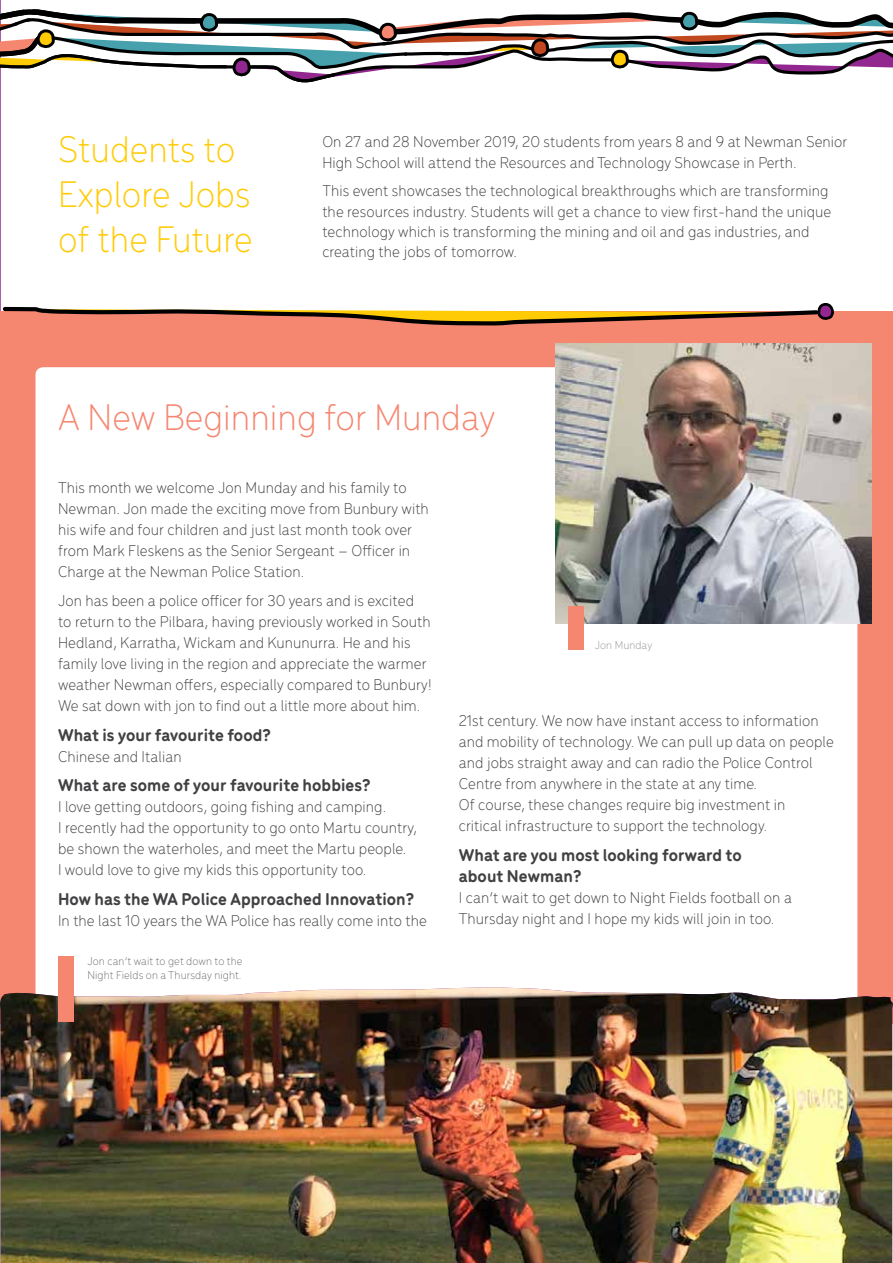
<style>
.page{position:relative;width:893px;height:1263px;background:#fff}
.page>*{position:absolute;margin:0;border:0;box-sizing:border-box;transform-origin:0 0}
.t1{font:300 39px/45px "Menco";color:#ffcb05}
.t2{font:300 39px "Menco";color:#f58670}
.t3{font:700 18px/21px "Menco";letter-spacing:.005em;color:#414042}
.t4{font:300 16.5px/21px "Menco";letter-spacing:.005em;color:#414042}
.t5{font:300 12px/14.2px "Menco";letter-spacing:.005em;color:#6d6e71}
.t6{font:300 12px "Menco";letter-spacing:.005em;color:#939598}
</style>
<div class="page">
<div style="left:0;top:311px;width:893px;height:713px;background:#f58670"></div>
<div style="left:35px;top:366px;width:823px;height:673px;background:#fff;border-radius:9px"></div>
<img style="left:0;top:987px;width:893px;height:276px">
<div style="left:58px;top:956px;width:15px;height:65px;background:#f58670"></div>
<img style="left:555px;top:435px;width:317px;height:189px">
<svg style="left:0;top:0;width:893px;height:435px"></svg>
<div style="left:568px;top:606px;width:15px;height:44px;background:#f58670"></div>
<h1 class="t1" style="left:58px;top:125px;width:196px">Students to<br>Explore Jobs of the Future</h1>
<p class="t4" style="left:322px;top:131px;width:527px;line-height:20.2px">On 27 and 28 November 2019, 20 students from years 8 and 9 at Newman Senior<br>High School will attend the Resources and Technology Showcase in Perth.</p>
<p class="t4" style="left:322px;top:180px;width:510px;line-height:20.2px">This event showcases the technological breakthroughs which are transforming the resources industry. Students will get a chance to view first-hand the unique technology which is transforming the mining and oil and gas industries, and creating the jobs of tomorrow.</p>
<h1 class="t2" style="left:58px;top:391px;width:439px">A New Beginning for Munday</h1>
<p class="t4" style="left:58px;top:476px;width:372px">This month we welcome Jon Munday and his family to Newman. Jon made the exciting move from Bunbury with his wife and four children and just last month took over from Mark Fleskens as the Senior Sergeant – Officer in Charge at the Newman Police Station.</p>
<p class="t4" style="left:58px;top:590px;width:375px">Jon has been a police officer for 30 years and is excited<br>to return to the Pilbara, having previously worked in South Hedland, Karratha, Wickam and Kununurra. He and his family love living in the region and appreciate the warmer weather Newman offers, especially compared to Bunbury!<br>We sat down with jon to find out a little more about him.</p>
<p class="t3" style="left:58px;top:723px;width:214px">What is your favourite food?</p>
<p class="t4" style="left:58px;top:745px;width:125px">Chinese and Italian</p>
<p class="t3" style="left:58px;top:774px;width:314px">What are some of your favourite hobbies?</p>
<p class="t4" style="left:58px;top:796px;width:360px">I love getting outdoors, going fishing and camping.<br>I recently had the opportunity to go onto Martu country, be shown the waterholes, and meet the Martu people.<br>I would love to give my kids this opportunity too.</p>
<p class="t3" style="left:58px;top:887px;width:358px">How has the WA Police Approached Innovation?</p>
<p class="t4" style="left:58px;top:909px;width:370px">In the last 10 years the WA Police has really come into the</p>
<p class="t5" style="left:88px;top:953px;width:156px">Jon can’t wait to get down to the<br>Night Fields on a Thursday night.</p>
<p class="t6" style="left:595px;top:637px;width:59px">Jon Munday</p>
<p class="t4" style="left:459px;top:709px;width:377px">21st century. We now have instant access to information and mobility of technology. We can pull up data on people and jobs straight away and can radio the Police Control Centre from anywhere in the state at any time.<br>Of course, these changes require big investment in<br>critical infrastructure to support the technology.</p>
<p class="t3" style="left:459px;top:843px;width:285px">What are you most looking forward to about Newman?</p>
<p class="t4" style="left:459px;top:886px;width:335px">I can’t wait to get down to Night Fields football on a<br>Thursday night and I hope my kids will join in too.</p>
</div>
